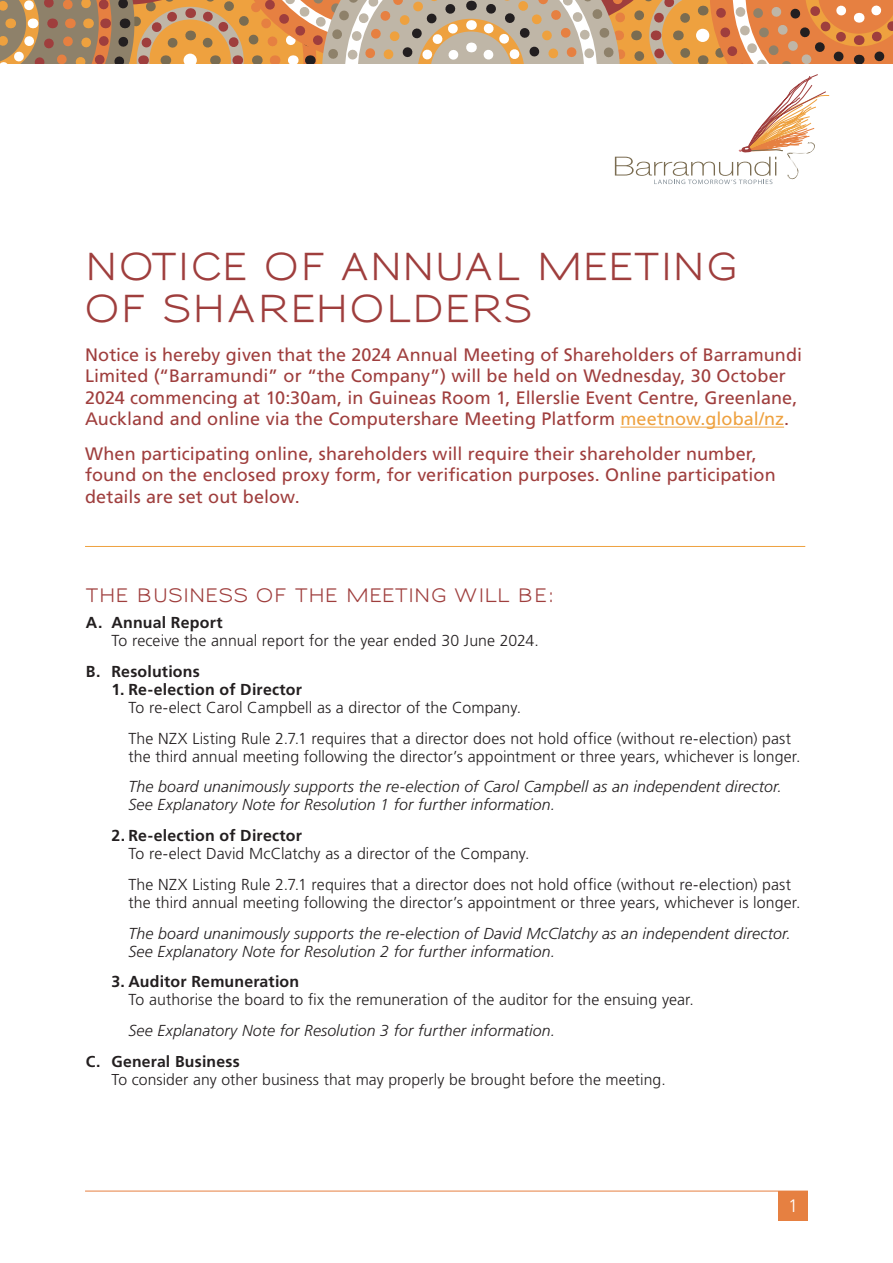
<style>
.page{position:relative;width:893px;height:1263px;background:#fff}
.page>*{position:absolute;margin:0;border:0;box-sizing:border-box;transform-origin:0 0}
.t1{font:700 36px/42px "Sansumi";letter-spacing:.045em;color:#9f3e3d}
.t2{font:18px/21.6px "Frutiger LT Std";letter-spacing:.005em;color:#9f3e3d}
.t3{font:700 18px "Sansumi";letter-spacing:.02em;color:#9f3e3d}
.t4{font:300 18px "Frutiger LT Std";color:#fff}
.t5{font:300 15.9px/30.8px "Frutiger LT Std";letter-spacing:.005em;color:#231f20}
.t6{font:italic 300 15.9px/18px "Frutiger LT Std";letter-spacing:.005em;color:#231f20}
.t7{font:700 15.9px "Frutiger LT Std";letter-spacing:.015em;color:#231f20}
.t8{font:300 15.75px "Frutiger LT Std";letter-spacing:.005em;color:#231f20}
.t9{font:700 15.75px "Frutiger LT Std";letter-spacing:.015em;color:#231f20}
.s1{color:#eea13f}
</style>
<div class="page">
<hr style="left:620px;top:427px;width:164px;height:1px;background:#eea13f">
<hr style="left:85px;top:546px;width:720px;height:1px;background:#eea13f">
<svg style="left:0;top:0;width:893px;height:185px"></svg>
<hr style="left:85px;top:1191px;width:723px;height:1px;background:#e68041">
<div style="left:778px;top:1191px;width:30px;height:29px;background:#e68041"></div>
<h1 class="t1" style="left:85px;top:247px;width:653px">NOTICE OF ANNUAL MEETING<br>OF SHAREHOLDERS</h1>
<p class="t2" style="left:85px;top:344px;width:718px">Notice is hereby given that the 2024 Annual Meeting of Shareholders of Barramundi Limited (“Barramundi” or “the Company”) will be held on Wednesday, 30 October 2024 commencing at 10:30am, in Guineas Room 1, Ellerslie Event Centre, Greenlane, Auckland and online via the Computershare Meeting Platform <span class="s1">meetnow.global/nz</span>.</p>
<p class="t2" style="left:85px;top:443px;width:692px">When participating online, shareholders will require their shareholder number, found on the enclosed proxy form, for verification purposes. Online participation details are set out below.</p>
<p class="t3" style="left:86px;top:585px;width:469px">THE BUSINESS OF THE MEETING WILL BE:</p>
<p class="t7" style="left:86px;top:613px;width:138px">A. Annual Report</p>
<p class="t5" style="left:111px;top:625px;width:429px">To receive the annual report for the year ended 30 June 2024.</p>
<p class="t7" style="left:86px;top:662px;width:116px">B. Resolutions</p>
<p class="t7" style="left:111px;top:680px;width:192px">1. Re-election of Director</p>
<p class="t5" style="left:128px;top:692px;width:664px">To re-elect Carol Campbell as a director of the Company.<br>The NZX Listing Rule 2.7.1 requires that a director does not hold office (without re-election) past</p>
<p class="t5" style="left:128px;top:741px;width:674px">the third annual meeting following the director’s appointment or three years, whichever is longer.</p>
<p class="t6" style="left:128px;top:778px;width:655px">The board unanimously supports the re-election of Carol Campbell as an independent director.<br>See Explanatory Note for Resolution 1 for further information.</p>
<p class="t7" style="left:111px;top:826px;width:192px">2. Re-election of Director</p>
<p class="t5" style="left:128px;top:838px;width:664px">To re-elect David McClatchy as a director of the Company.<br>The NZX Listing Rule 2.7.1 requires that a director does not hold office (without re-election) past</p>
<p class="t5" style="left:128px;top:887px;width:674px">the third annual meeting following the director’s appointment or three years, whichever is longer.</p>
<p class="t6" style="left:128px;top:924px;width:664px">The board unanimously supports the re-election of David McClatchy as an independent director.<br>See Explanatory Note for Resolution 2 for further information.</p>
<p class="t7" style="left:111px;top:972px;width:189px">3. Auditor Remuneration</p>
<p class="t5" style="left:128px;top:985px;width:567px">To authorise the board to fix the remuneration of the auditor for the ensuing year.</p>
<p class="t6" style="left:128px;top:1022px;width:428px">See Explanatory Note for Resolution 3 for further information.</p>
<p class="t9" style="left:86px;top:1052px;width:155px">C. General Business</p>
<p class="t8" style="left:111px;top:1070px;width:556px">To consider any other business that may properly be brought before the meeting.</p>
<p class="t4" style="left:788px;top:1196px;width:12px">1</p>
</div>
